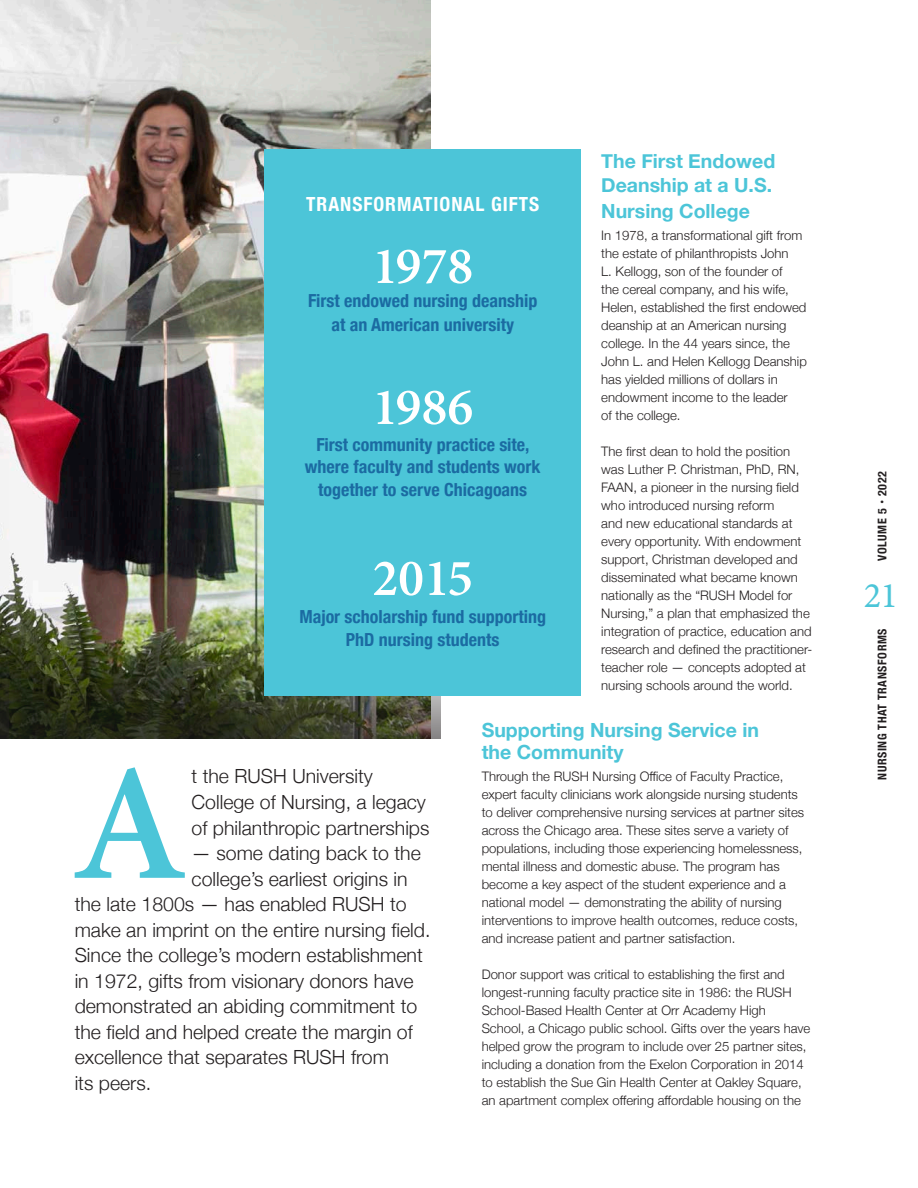
<style>
.page{position:relative;width:918px;height:1188px;background:#fff}
.page>*{position:absolute;margin:0;border:0;box-sizing:border-box;transform-origin:0 0}
.Body_Copy_8_75{font:600 52.5px "Minion Pro";color:#fff}
.t1{font:36px "Minion Pro Capt";color:#4cc5d8}
.Body_Copy_8_75-2{font:300 19.5px/25.5px "Helvetica Neue";color:#231f20}
.Subhead_-_Change_Col{font:700 19.5px/22.5px "Helvetica Neue";color:#4cc5d8}
.t2{font:700 condensed 19.5px "Helvetica Neue";letter-spacing:.05em;color:#fff}
.Body_Copy_8_75-3{font:700 condensed 18px/22.5px "Helvetica Neue";color:#1b6ba2;text-align:center}
.Body_Copy_8_75-4{font:300 13.2px/18px "Helvetica Neue";color:#231f20}
.t3{font:700 condensed 12px "Helvetica Neue";letter-spacing:.05em;color:#231f20}
.s1{font-weight:400;font-stretch:normal}
</style>
<div class="page">
<img style="left:0;top:0;width:430px;height:407px">
<svg style="left:75px;top:767px;width:110px;height:111px"></svg>
<img style="left:0;top:407px;width:441px;height:332px">
<div style="left:264px;top:149px;width:317px;height:547px;background:#4cc5d8"></div>
<p class="Subhead_-_Change_Col" style="left:601px;top:150px;width:176px">The First Endowed</p>
<p class="Subhead_-_Change_Col" style="left:601px;top:175px;width:172px">Deanship at a U.S.</p>
<p class="Subhead_-_Change_Col" style="left:601px;top:201px;width:150px">Nursing College</p>
<p class="Body_Copy_8_75-4" style="left:601px;top:225px;width:207px">In 1978, a transformational gift from the estate of philanthropists John<br>L. Kellogg, son of the founder of<br>the cereal company, and his wife,<br>Helen, established the first endowed deanship at an American nursing college. In the 44 years since, the<br>John L. and Helen Kellogg Deanship has yielded millions of dollars in endowment income to the leader<br>of the college.</p>
<p class="Body_Copy_8_75-4" style="left:601px;top:441px;width:213px">The first dean to hold the position was Luther P. Christman, PhD, RN, FAAN, a pioneer in the nursing field who introduced nursing reform<br>and new educational standards at every opportunity. With endowment support, Christman developed and disseminated what became known nationally as the “RUSH Model for Nursing,” a plan that emphasized the integration of practice, education and research and defined the practitioner&shy;teacher role — concepts adopted at nursing schools around the world.</p>
<p class="Subhead_-_Change_Col" style="left:482px;top:719px;width:279px">Supporting Nursing Service in the Community</p>
<p class="Body_Copy_8_75-4" style="left:482px;top:766px;width:324px">Through the RUSH Nursing Office of Faculty Practice, expert faculty clinicians work alongside nursing students to deliver comprehensive nursing services at partner sites across the Chicago area. These sites serve a variety of populations, including those experiencing homelessness, mental illness and domestic abuse. The program has become a key aspect of the student experience and a national model — demonstrating the ability of nursing interventions to improve health outcomes, reduce costs, and increase patient and partner satisfaction.</p>
<p class="Body_Copy_8_75-4" style="left:482px;top:964px;width:330px">Donor support was critical to establishing the first and longest-running faculty practice site in 1986: the RUSH School-Based Health Center at Orr Academy High School, a Chicago public school. Gifts over the years have helped grow the program to include over 25 partner sites, including a donation from the Exelon Corporation in 2014 to establish the Sue Gin Health Center at Oakley Square, an apartment complex offering affordable housing on the</p>
<p class="t2" style="left:306px;top:188px;width:235px">TRANSFORMATIONAL GIFTS</p>
<p class="Body_Copy_8_75" style="left:372px;top:230px;width:102px">1978</p>
<p class="Body_Copy_8_75-3" style="left:308px;top:287px;width:231px;line-height:24px">First endowed nursing deanship at an American university</p>
<p class="Body_Copy_8_75" style="left:372px;top:371px;width:102px">1986</p>
<p class="Body_Copy_8_75-3" style="left:305px;top:432px;width:237px">First community practice site, where faculty and students work together to serve Chicagoans</p>
<p class="Body_Copy_8_75" style="left:372px;top:542px;width:102px">2015</p>
<p class="Body_Copy_8_75-3" style="left:299px;top:605px;width:248px">Major scholarship fund supporting<br>PhD nursing students</p>
<p class="Body_Copy_8_75-2" style="left:192px;top:762px;width:239px">t the RUSH University<br>College of Nursing, a legacy of philanthropic partnerships</p>
<p class="Body_Copy_8_75-2" style="left:192px;top:839px;width:231px">— some dating back to the</p>
<p class="Body_Copy_8_75-2" style="left:192px;top:864px;width:218px">college’s earliest origins in</p>
<p class="Body_Copy_8_75-2" style="left:75px;top:890px;width:333px">the late 1800s — has enabled RUSH to</p>
<p class="Body_Copy_8_75-2" style="left:75px;top:915px;width:357px">make an imprint on the entire nursing field.</p>
<p class="Body_Copy_8_75-2" style="left:75px;top:941px;width:350px">Since the college’s modern establishment</p>
<p class="Body_Copy_8_75-2" style="left:75px;top:966px;width:340px">in 1972, gifts from visionary donors have</p>
<p class="Body_Copy_8_75-2" style="left:75px;top:992px;width:344px">demonstrated an abiding commitment to</p>
<p class="Body_Copy_8_75-2" style="left:75px;top:1017px;width:340px">the field and helped create the margin of</p>
<p class="Body_Copy_8_75-2" style="left:75px;top:1043px;width:316px">excellence that separates RUSH from</p>
<p class="Body_Copy_8_75-2" style="left:75px;top:1068px;width:78px">its peers.</p>
<p class="t3" style="left:872px;top:561px;width:91px;rotate:-90deg">VOLUME 5 <span class="s1">•</span> 2022</p>
<p class="t1" style="left:864px;top:571px;width:36px">21</p>
<p class="t3" style="left:872px;top:780px;width:153px;rotate:-90deg">NURSING THAT TRANSFORMS</p>
</div>
